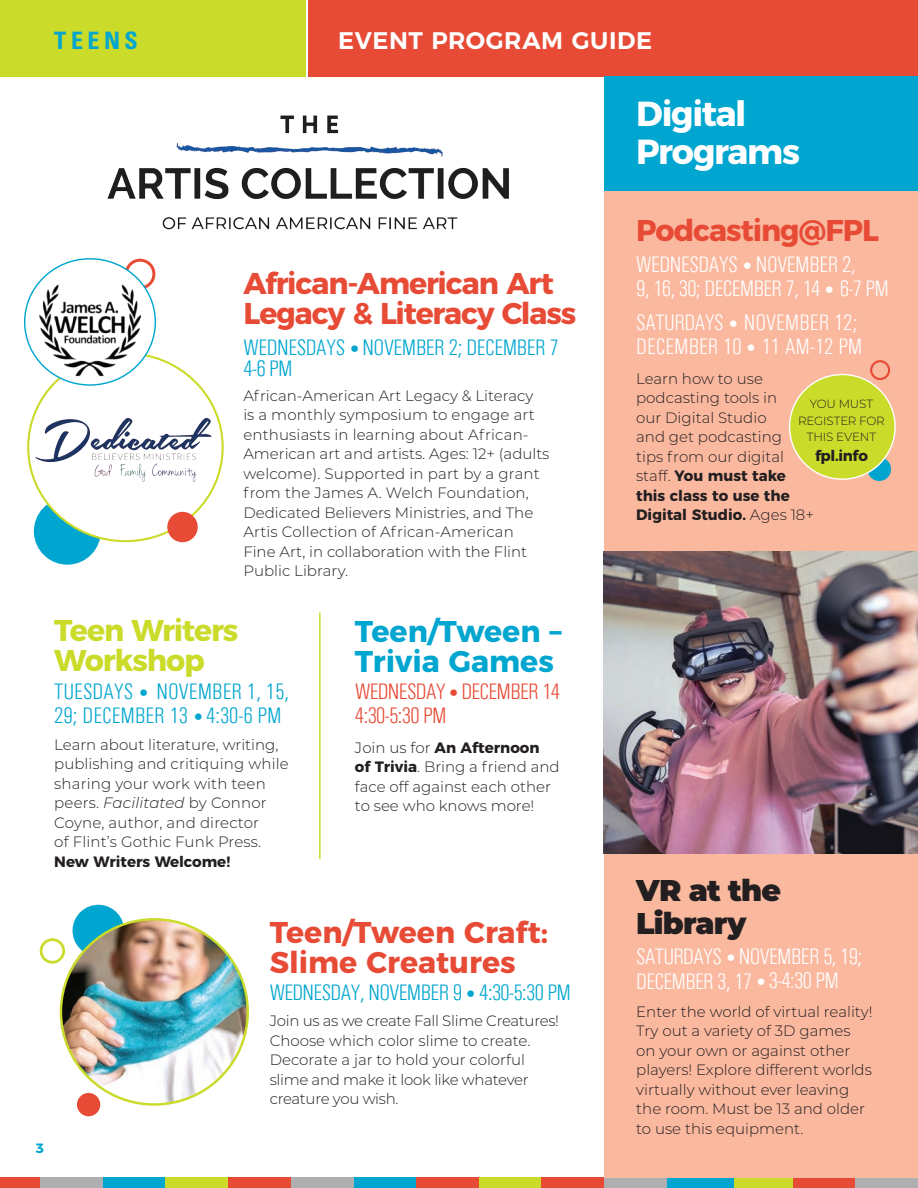
<style>
.page{position:relative;width:918px;height:1188px;background:#fff}
.page>*{position:absolute;margin:0;border:0;box-sizing:border-box;transform-origin:0 0}
.t1{font:700 34.8px/38.2px "Montserrat";letter-spacing:-.04em;color:#fff}
.t2{font:700 30px/30px "Montserrat";letter-spacing:-.035em;color:#e74b36}
.t3{font:700 30px/30px "Montserrat";color:#e74b36}
.t4{font:700 30px/30px "Montserrat";color:#00a6cf}
.t5{font:700 30px/30px "Montserrat";letter-spacing:-.04em;color:#cadb2a}
.t6{font:900 30px/33px "Montserrat";letter-spacing:-.025em;color:#231f20}
.t7{font:600 24px "Montserrat";letter-spacing:.02em;color:#fff}
.t8{font:700 condensed 24px "Univers";letter-spacing:.185em;color:#00a6cf}
.t9{font:300 condensed 22.5px/24px "Univers";letter-spacing:-.02em;color:#fff}
.t10{font:300 condensed 22.5px/21px "Univers";letter-spacing:-.02em;color:#00a6cf}
.t11{font:300 condensed 22.5px/24px "Univers";color:#00a6cf}
.t12{font:300 condensed 22.5px/24px "Univers";color:#fff}
.t13{font:300 condensed 22.5px/24px "Univers";letter-spacing:-.03em;color:#e74b36}
.t14{font:300 15px/19.5px "Montserrat";color:#231f20}
.t15{font:300 15px/19.5px "Montserrat";letter-spacing:-.02em;color:#231f20}
.t16{font:700 15px "Montserrat";letter-spacing:-.005em;color:#231f20}
.t17{font:700 13.5px "Montserrat";color:#00a6cf}
.t18{font:300 11.85px/16.5px "Montserrat";letter-spacing:-.015em;color:#231f20;text-align:center}
.s1{font-size:18px}
.s2{font-style:italic}
.s3{font-weight:700}
</style>
<div class="page">
<div style="left:0;top:1177px;width:40px;height:11px;background:#e74b36"></div>
<div style="left:103px;top:1177px;width:63px;height:11px;background:#00a6cf"></div>
<div style="left:166px;top:1177px;width:62px;height:11px;background:#cadb2a"></div>
<div style="left:228px;top:1177px;width:63px;height:11px;background:#e74b36"></div>
<div style="left:354px;top:1177px;width:62px;height:11px;background:#00a6cf"></div>
<div style="left:416px;top:1177px;width:63px;height:11px;background:#e74b36"></div>
<div style="left:479px;top:1177px;width:62px;height:11px;background:#cadb2a"></div>
<div style="left:541px;top:1177px;width:63px;height:11px;background:#e74b36"></div>
<div style="left:667px;top:1177px;width:68px;height:11px;background:#00a6cf"></div>
<div style="left:735px;top:1177px;width:62px;height:11px;background:#cadb2a"></div>
<div style="left:40px;top:1177px;width:63px;height:11px;background:#afaeb0"></div>
<div style="left:291px;top:1177px;width:63px;height:11px;background:#afaeb0"></div>
<div style="left:604px;top:1177px;width:63px;height:11px;background:#afaeb0"></div>
<div style="left:793px;top:1177px;width:62px;height:11px;background:#e74b36"></div>
<div style="left:855px;top:1177px;width:63px;height:11px;background:#afaeb0"></div>
<hr style="left:319px;top:613px;width:2px;height:246px;background:#cadb2a">
<div style="left:0;top:0;width:315px;height:76px;background:#cadb2a"></div>
<hr style="left:306px;top:0;width:3px;height:80px;background:#fff">
<div style="left:309px;top:0;width:609px;height:76px;background:#e74b36"></div>
<svg style="left:75px;top:904px;width:47px;height:15px"></svg>
<img style="left:61px;top:919px;width:187px;height:185px">
<div style="left:40px;top:938px;width:25px;height:26px;border:3px solid #cadb2a;border-radius:50%"></div>
<div style="left:77px;top:1093px;width:23px;height:23px;background:#e74b36;border-radius:50%"></div>
<img style="left:107px;top:115px;width:402px;height:115px">
<div style="left:604px;top:76px;width:314px;height:1101px;background:#fab89f"></div>
<div style="left:604px;top:76px;width:314px;height:114px;background:#00a6cf"></div>
<div style="left:867px;top:457px;width:24px;height:24px;background:#00a6cf;border-radius:50%"></div>
<div style="left:790px;top:375px;width:105px;height:104px;background:#cadb2a;border-radius:50%"></div>
<div style="left:870px;top:360px;width:20px;height:20px;border:2px solid #e74b36;border-radius:50%"></div>
<div style="left:125px;top:258px;width:31px;height:32px;border:3px solid #e74b36;border-radius:50%"></div>
<img style="left:604px;top:551px;width:314px;height:303px">
<svg style="left:33px;top:497px;width:68px;height:68px"></svg>
<div style="left:28px;top:353px;width:195px;height:188px;background:#fff;border-radius:50%"></div>
<div style="left:167px;top:512px;width:31px;height:31px;background:#e74b36;border-radius:50%"></div>
<div style="left:25px;top:259px;width:130px;height:126px;background:#fff;border-radius:50%"></div>
<img style="left:40px;top:280px;width:101px;height:101px">
<img style="left:29px;top:410px;width:191px;height:75px">
<h3 class="t8" style="left:54px;top:26px;width:85px">TEENS</h3>
<h3 class="t7" style="left:338px;top:21px;width:316px">EVENT PROGRAM GUIDE</h3>
<h2 class="t2" style="left:244px;top:266px;width:334px">African-American Art<br>Legacy &amp; Literacy Class</h2>
<h3 class="t10" style="left:244px;top:337px;width:317px">WEDNESDAYS <span class="s1">•</span>NOVEMBER 2; DECEMBER 7<br>4-6 PM</h3>
<p class="t14" style="left:243px;top:385px;width:308px">African-American Art Legacy &amp; Literacy<br>is a monthly symposium to engage art enthusiasts in learning about African-American art and artists. Ages: 12+ (adults welcome). Supported in part by a grant from the James A. Welch Foundation, Dedicated Believers Ministries, and The Artis Collection of African-American Fine Art, in collaboration with the Flint Public Library.</p>
<h2 class="t5" style="left:54px;top:613px;width:186px">Teen Writers<br>Workshop</h2>
<h3 class="t11" style="left:54px;top:680px;width:237px">TUESDAYS <span class="s1">•</span> NOVEMBER 1, 15,<br>29; DECEMBER 13 <span class="s1">•</span>4:30-6 PM</h3>
<p class="t14" style="left:54px;top:734px;width:236px">Learn about literature, writing, publishing and critiquing while sharing your work with teen peers. <span class="s2">Facilitated</span> by Connor<br>Coyne, author, and director<br>of Flint’s Gothic Funk Press.</p>
<p class="t16" style="left:54px;top:849px;width:177px">New Writers Welcome!</p>
<h2 class="t4" style="left:355px;top:614px;width:208px">Teen/Tween –<br>Trivia Games</h2>
<h3 class="t13" style="left:355px;top:679px;width:206px">WEDNESDAY <span class="s1">•</span>DECEMBER 14<br>4:30-5:30 PM</h3>
<p class="t14" style="left:355px;top:737px;width:206px">Join us for <span class="s3">An Afternoon<br>of Trivia</span>. Bring a friend and face off against each other to see who knows more!</p>
<p class="t17" style="left:36px;top:1137px;width:10px">3</p>
<h2 class="t3" style="left:270px;top:915px;width:280px">Teen/Tween Craft:<br>Slime Creatures</h2>
<h3 class="t10" style="left:270px;top:982px;width:303px">WEDNESDAY, NOVEMBER 9 <span class="s1">•</span>4:30-5:30 PM</h3>
<p class="t15" style="left:270px;top:1011px;width:291px">Join us as we create Fall Slime Creatures!<br>Choose which color slime to create.<br>Decorate a jar to hold your colorful slime and make it look like whatever creature you wish.</p>
<h1 class="t1" style="left:636px;top:92px;width:165px">Digital<br>Programs</h1>
<h2 class="t2" style="left:636px;top:213px;width:244px">Podcasting@FPL</h2>
<h3 class="t9" style="left:636px;top:252px;width:254px">WEDNESDAYS <span class="s1">•</span>NOVEMBER 2,<br>9, 16, 30; DECEMBER 7, 14 <span class="s1">•</span> 6-7 PM</h3>
<h3 class="t12" style="left:636px;top:311px;width:228px">SATURDAYS <span class="s1">•</span> NOVEMBER 12;<br>DECEMBER 10 <span class="s1">•</span> 11 AM-12 PM</h3>
<p class="t14" style="left:636px;top:368px;width:179px">Learn how to use podcasting tools in<br>our Digital Studio<br>and get podcasting<br>tips from our digital staff. <span class="s3">You must take this class to use the<br>Digital Studio.</span> Ages 18+</p>
<p class="t18" style="left:798px;top:396px;width:88px">YOU MUST<br>REGISTER FOR<br>THIS EVENT</p>
<p class="t16" style="left:815px;top:443px;width:54px">fpl.info</p>
<h2 class="t6" style="left:636px;top:872px;width:146px">VR at the<br>Library</h2>
<h3 class="t9" style="left:636px;top:945px;width:227px">SATURDAYS <span class="s1">•</span>NOVEMBER 5, 19;<br>DECEMBER 3, 17 <span class="s1">•</span>3-4:30 PM</h3>
<p class="t14" style="left:636px;top:1001px;width:238px">Enter the world of virtual reality!<br>Try out a variety of 3D games on your own or against other players! Explore different worlds virtually without ever leaving the room. Must be 13 and older to use this equipment.</p>
</div>
